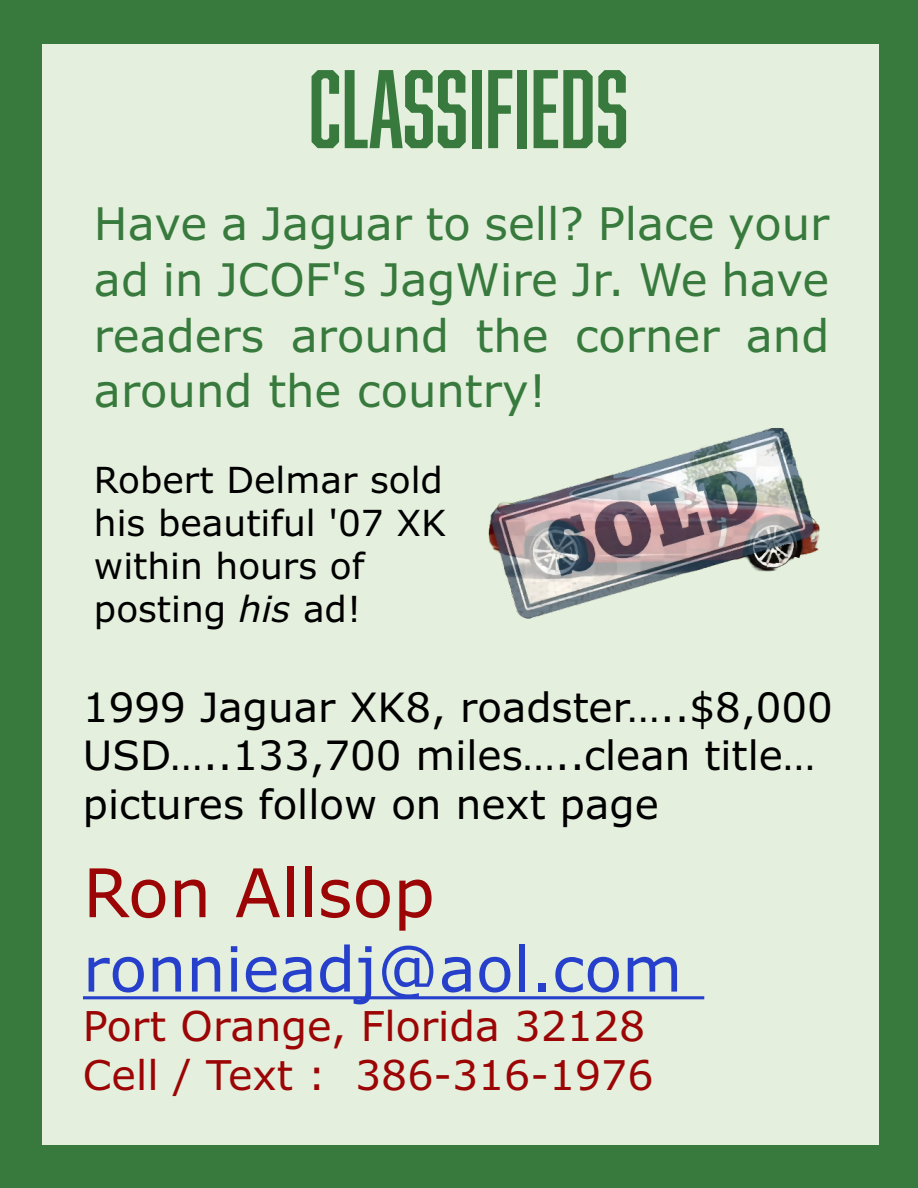
<style>
.page{position:relative;width:918px;height:1188px;background:#387a3d}
.page>*{position:absolute;margin:0;border:0;box-sizing:border-box;transform-origin:0 0}
.t1{font:102.75px "Abolition";color:#387a3d}
.t2{font:67.05px "Verdana Pro";color:#9c0505}
.t3{font:61.95px "Verdana Pro";color:#2740cc}
.t4{font:45px/55.8px "Verdana Pro";color:#387a3d;text-align:justify}
.t5{font:41.25px "Verdana Pro";color:#9c0505}
.t6{font:41.1px "Verdana Pro";color:#9c0505}
.t7{font:40.5px/48.6px "Verdana Pro";color:#000}
.t8{font:36px/43.2px "Verdana Pro";color:#000}
.s1{font-style:italic}
</style>
<div class="page">
<div style="left:42px;top:44px;width:837px;height:1100px;background:#e4f0dd"></div>
<hr style="left:83px;top:996px;width:621px;height:3px;background:#2740cc">
<img style="left:489px;top:428px;width:331px;height:191px">
<h1 class="t1" style="left:308px;top:50px;width:322px">CLASSIFIEDS</h1>
<p class="t4" style="left:94px;top:196px;width:737px">Have a Jaguar to sell? Place your ad in JCOF's JagWire Jr. We have readers around the corner and around the country!</p>
<p class="t8" style="left:94px;top:458px;width:354px">Robert Delmar sold his beautiful '07 XK within hours of posting <span class="s1">his</span> ad!</p>
<p class="t7" style="left:83px;top:683px;width:752px">1999 Jaguar XK8, roadster…..$8,000<br>USD…..133,700 miles…..clean title… pictures follow on next page</p>
<h2 class="t2" style="left:83px;top:850px;width:354px">Ron Allsop</h2>
<h3 class="t3" style="left:83px;top:930px;width:601px">ronnieadj@aol.com</h3>
<p class="t5" style="left:83px;top:1000px;width:564px">Port Orange, Florida 32128</p>
<p class="t6" style="left:83px;top:1049px;width:572px">Cell / Text : 386-316-1976</p>
</div>
